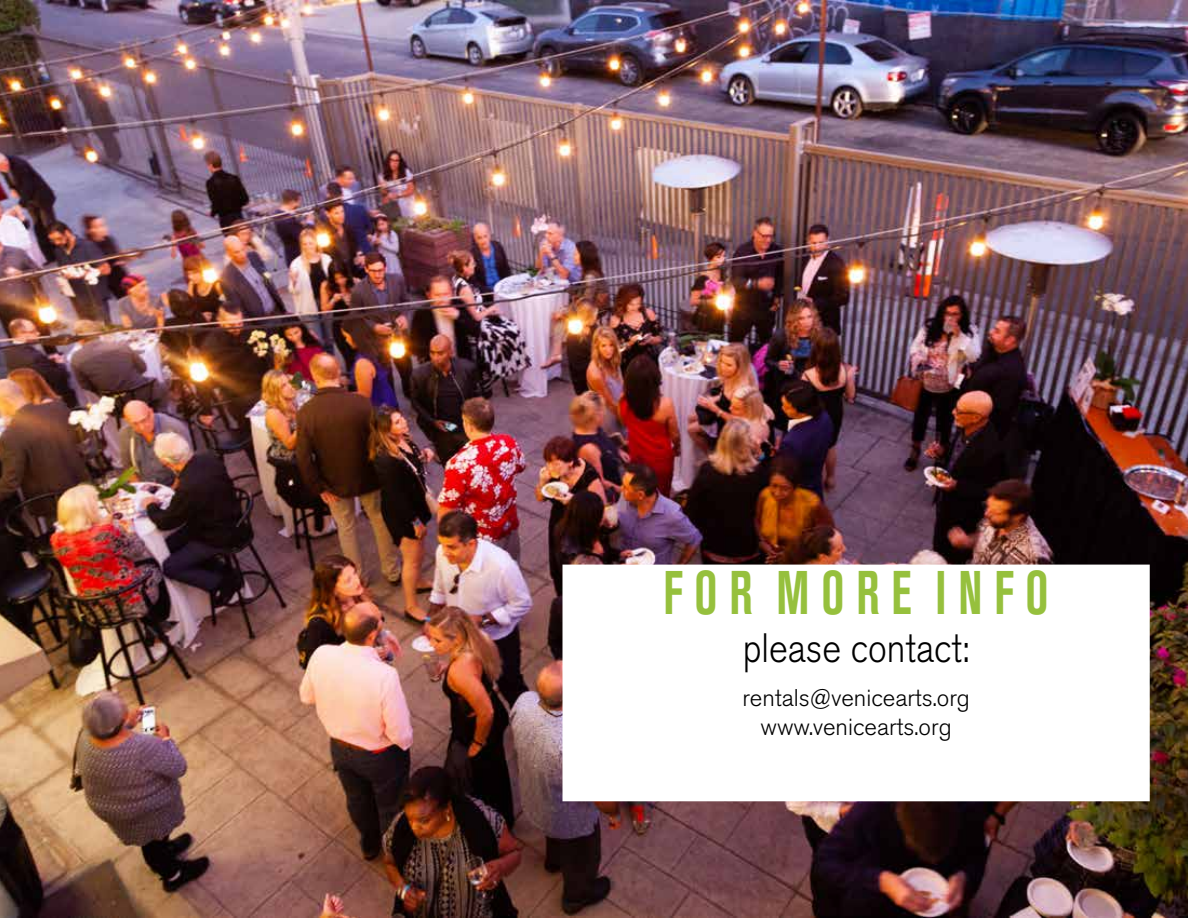
<style>
.page{position:relative;width:1188px;height:918px;background:#fff}
.page>*{position:absolute;margin:0;border:0;box-sizing:border-box;transform-origin:0 0}
.t1{font:700 condensed 60.9px "Akzidenz Grotesk BE";color:#96c03d;scale:.79 1}
.t2{font:300 40.65px "Akzidenz Grotesk BE";color:#000;scale:.88 1}
.t3{font:300 24px/28.8px "Akzidenz Grotesk BE";color:#000;text-align:center}
</style>
<div class="page">
<img style="left:0;top:0;width:1188px;height:918px">
<div style="left:562px;top:565px;width:588px;height:236px;background:#fff"></div>
<h1 class="t1" style="left:664px;top:558px;width:489px">F O R M O R E I N F O</h1>
<h2 class="t2" style="left:743px;top:625px;width:259px">please contact:</h2>
<p class="t3" style="left:742px;top:684px;width:229px">rentals@venicearts.org www.venicearts.org</p>
</div>
